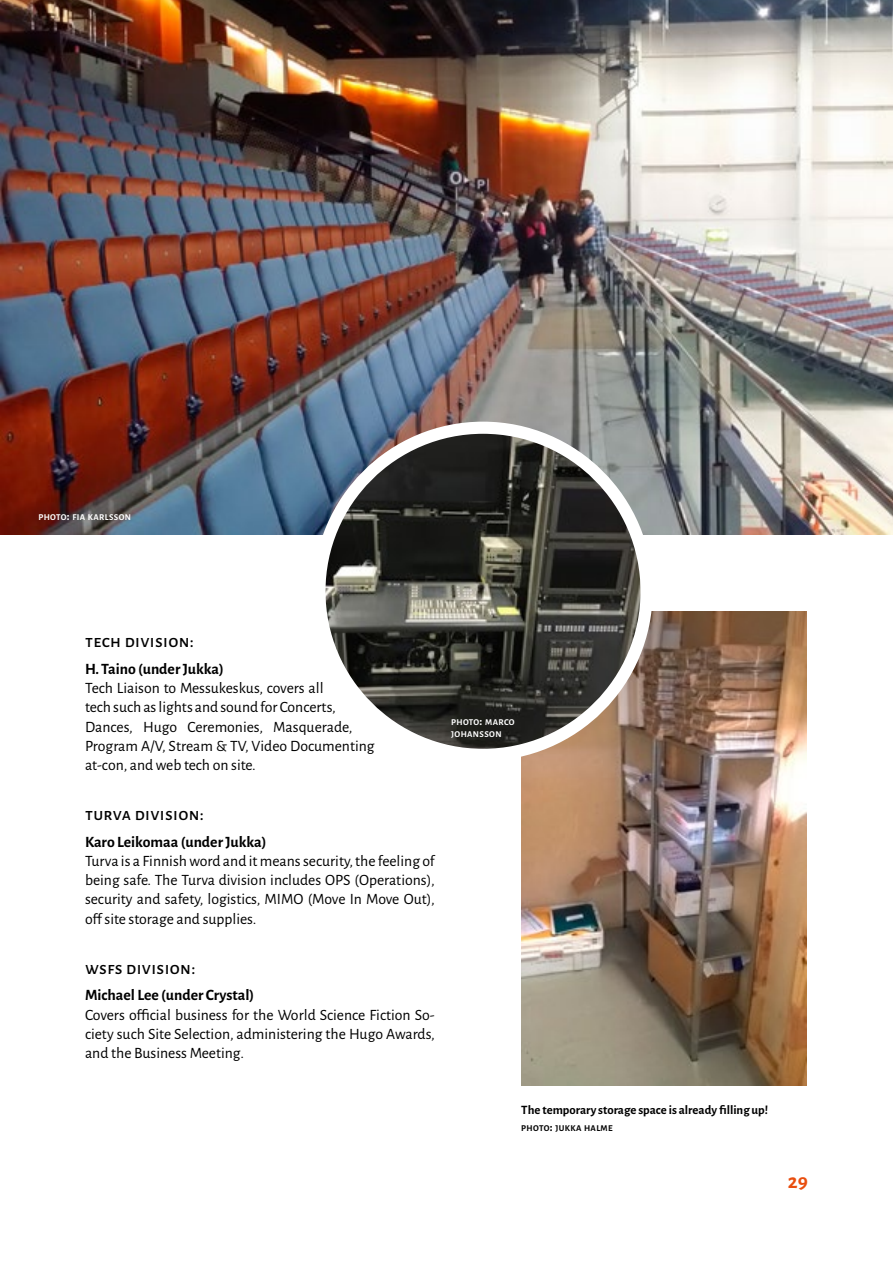
<style>
.page{position:relative;width:893px;height:1263px;background:#fff}
.page>*{position:absolute;margin:0;border:0;box-sizing:border-box;transform-origin:0 0}
.t1{font:700 21px "Alegreya Sans SC";color:#e94e0f}
.t2{font:500 18px "Alegreya Sans SC";letter-spacing:.02em;color:#000}
.t3{font:15.75px/19.2px "Alegreya Sans";color:#000;text-align:justify}
.t4{font:700 15.75px "Alegreya Sans";color:#000}
.t5{font:700 12.75px "Alegreya Sans";color:#000}
.t6{font:700 8.85px/12px "Alegreya Sans";letter-spacing:.045em;color:#fff}
.t7{font:700 8.85px "Alegreya Sans";letter-spacing:.045em;color:#000}
.s1{font-size:12.75px}
</style>
<div class="page">
<img style="left:521px;top:612px;width:286px;height:473px">
<img style="left:0;top:0;width:893px;height:535px">
<img style="left:319px;top:429px;width:328px;height:324px">
<div style="left:313px;top:422px;width:340px;height:339px;border:12px solid #fff;border-radius:50%"></div>
<p class="t6" style="left:38px;top:510px;width:94px">PHOTO<span class="s1">:</span> FIA KARLSSON</p>
<p class="t2" style="left:85px;top:629px;width:111px">tech division:</p>
<p class="t4" style="left:85px;top:657px;width:140px">H. Taino (under Jukka)</p>
<p class="t3" style="left:85px;top:678px;width:291px;text-align:left">Tech Liaison to Messukeskus, covers all<br>tech such as lights and sound for Concerts, Dances, Hugo Ceremonies, Masquerade, Program A/V, Stream &amp; TV, Video Documenting at-con, and web tech on site.</p>
<p class="t2" style="left:85px;top:802px;width:121px">turva division:</p>
<p class="t4" style="left:85px;top:830px;width:183px">Karo Leikomaa (under Jukka)</p>
<p class="t3" style="left:85px;top:851px;width:351px">Turva is a Finnish word and it means security, the feeling of being safe. The Turva division includes OPS (Operations), security and safety, logistics, MIMO (Move In Move Out), off site storage and supplies.</p>
<p class="t2" style="left:85px;top:955px;width:112px">wsfs division:</p>
<p class="t4" style="left:85px;top:984px;width:171px">Michael Lee (under Crystal)</p>
<p class="t3" style="left:85px;top:1004px;width:351px">Covers official business for the World Science Fiction So&shy;ciety such Site Selection, administering the Hugo Awards, and the Business Meeting.</p>
<p class="t6" style="left:451px;top:715px;width:65px">PHOTO<span class="s1">:</span> MARCO<br>JOHANSSON</p>
<p class="t5" style="left:521px;top:1101px;width:248px">The temporary storage space is already filling up!</p>
<p class="t7" style="left:521px;top:1121px;width:93px">PHOTO<span class="s1">:</span> JUKKA HALME</p>
<h1 class="t1" style="left:788px;top:1166px;width:22px">29</h1>
</div>
